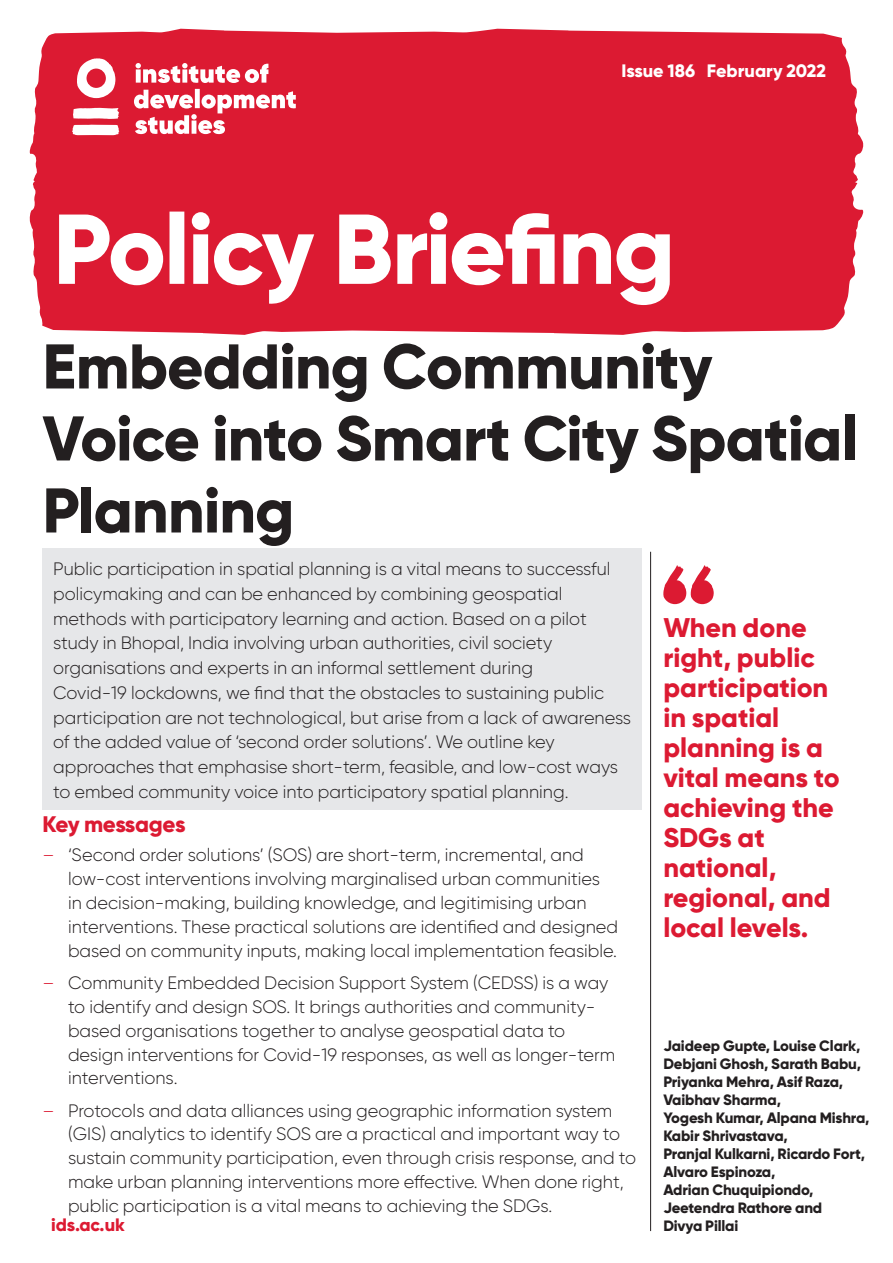
<style>
.page{position:relative;width:893px;height:1263px;background:#fff}
.page>*{position:absolute;margin:0;border:0;box-sizing:border-box;transform-origin:0 0}
.B_H1_new{font:800 63px/72px "Gilroy";letter-spacing:-.015em;color:#231f20}
.B_Pull_quote{font:800 27px/30px "Gilroy";color:#dc1a32}
.B_H2__red{font:800 22.5px "Gilroy";letter-spacing:-.03em;color:#dc1a32}
.B_Body__first_line{font:300 18px/23.9px "Gilroy";color:#231f20}
.B_date__wo{font:800 18px "Gilroy";color:#fff}
.B_Footer_URL__red{font:800 18px "Gilroy";color:#dc1a32}
.B_author__front_page{font:800 15px/18px "Gilroy";letter-spacing:-.01em;color:#231f20}
.s1{color:#dc1a32}
</style>
<div class="page">
<div style="left:29px;top:29px;width:835px;height:306px;background:#dc1a32"></div>
<svg style="left:72px;top:58px;width:224px;height:77px"></svg>
<svg style="left:59px;top:212px;width:611px;height:93px;fill:#dc1a32"></svg>
<hr style="left:650px;top:552px;width:1px;height:679px;background:#231f20">
<div style="left:43px;top:549px;width:599px;height:261px;background:#e6e7e9"></div>
<svg style="left:663px;top:565px;width:51px;height:39px"></svg>
<p class="B_date__wo" style="left:621px;top:59px;width:206px">Issue 186 February 2022</p>
<p class="B_H1_new" style="left:43px;top:330px;width:817px">Embedding Community<br>Voice into Smart City Spatial<br>Planning</p>
<p class="B_Body__first_line" style="left:53px;top:556px;width:579px;line-height:24.8px">Public participation in spatial planning is a vital means to successful policymaking and can be enhanced by combining geospatial methods with participatory learning and action. Based on a pilot study in Bhopal, India involving urban authorities, civil society organisations and experts in an informal settlement during<br>Covid-19 lockdowns, we find that the obstacles to sustaining public participation are not technological, but arise from a lack of awareness of the added value of ‘second order solutions’. We outline key approaches that emphasise short-term, feasible, and low-cost ways to embed community voice into participatory spatial planning.</p>
<p class="B_H2__red" style="left:43px;top:810px;width:145px">Key messages</p>
<p class="B_Body__first_line" style="left:68px;top:843px;width:551px;text-indent:-26px"><span class="s1">–</span> ‘Second order solutions’ (SOS) are short-term, incremental, and low-cost interventions involving marginalised urban communities in decision-making, building knowledge, and legitimising urban interventions. These practical solutions are identified and designed based on community inputs, making local implementation feasible.</p>
<p class="B_Body__first_line" style="left:68px;top:970px;width:549px;text-indent:-26px"><span class="s1">–</span> Community Embedded Decision Support System (CEDSS) is a way to identify and design SOS. It brings authorities and community&shy;based organisations together to analyse geospatial data to design interventions for Covid-19 responses, as well as longer-term interventions.</p>
<p class="B_Body__first_line" style="left:68px;top:1098px;width:569px;text-indent:-26px"><span class="s1">–</span> Protocols and data alliances using geographic information system (GIS) analytics to identify SOS are a practical and important way to sustain community participation, even through crisis response, and to make urban planning interventions more effective. When done right, public participation is a vital means to achieving the SDGs.</p>
<p class="B_Footer_URL__red" style="left:51px;top:1213px;width:75px">ids.ac.uk</p>
<p class="B_Pull_quote" style="left:663px;top:613px;width:178px">When done right, public participation in spatial planning is a vital means to achieving the<br>SDGs at national, regional, and local levels.</p>
<p class="B_author__front_page" style="left:663px;top:1037px;width:208px">Jaideep Gupte, Louise Clark,<br>Debjani Ghosh, Sarath Babu,<br>Priyanka Mehra, Asif Raza,<br>Vaibhav Sharma,<br>Yogesh Kumar, Alpana Mishra,<br>Kabir Shrivastava,<br>Pranjal Kulkarni, Ricardo Fort,<br>Alvaro Espinoza,<br>Adrian Chuquipiondo,<br>Jeetendra Rathore and<br>Divya Pillai</p>
</div>
